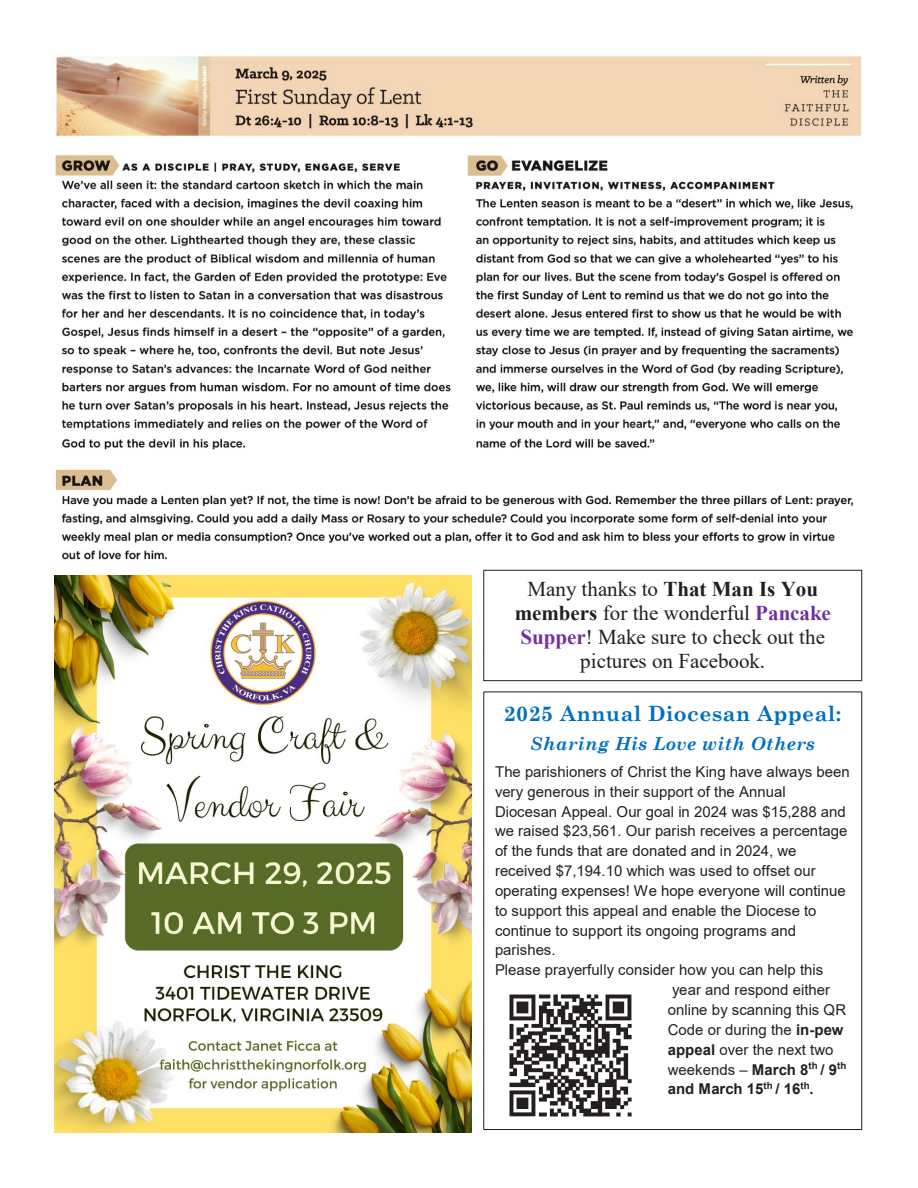
<style>
.page{position:relative;width:918px;height:1188px;background:#fff}
.page>*{position:absolute;margin:0;border:0;box-sizing:border-box;transform-origin:0 0}
.t1{font:21px/24.2px "Times New Roman";color:#231f20;text-align:center}
.t2{font:700 21px "Century Schoolbook";letter-spacing:.015em;color:#0070c0}
.t3{font:italic 700 18px "Century Schoolbook";letter-spacing:.02em;color:#0070c0}
.t4{font:15px "Arial";color:#231f20}
.t5{font:700 15px "Arial";color:#231f20}
.s1{font-weight:700}
.s2{font-weight:700;color:#7030a0}
</style>
<div class="page">
<img style="left:509px;top:994px;width:123px;height:123px">
<img style="left:55px;top:56px;width:807px;height:504px">
<img style="left:54px;top:576px;width:417px;height:556px">
<div style="left:483px;top:570px;width:379px;height:111px;border:1px solid #231f20"></div>
<p class="t1" style="left:515px;top:576px;width:318px">Many thanks to <span class="s1">That Man Is You members</span> for the wonderful <span class="s2">Pancake<br>Supper</span>! Make sure to check out the pictures on Facebook.</p>
<p class="t2" style="left:504px;top:697px;width:339px">2025 Annual Diocesan Appeal:</p>
<p class="t3" style="left:530px;top:730px;width:286px">Sharing His Love with Others</p>
<p class="t4" style="left:495px;top:761px;width:356px">The parishioners of Christ the King have always been</p>
<p class="t4" style="left:495px;top:781px;width:292px">very generous in their support of the Annual</p>
<p class="t4" style="left:495px;top:801px;width:352px">Diocesan Appeal. Our goal in 2024 was $15,288 and</p>
<p class="t4" style="left:495px;top:821px;width:354px">we raised $23,561. Our parish receives a percentage</p>
<p class="t4" style="left:495px;top:841px;width:303px">of the funds that are donated and in 2024, we</p>
<p class="t4" style="left:495px;top:861px;width:322px">received $7,194.10 which was used to offset our</p>
<p class="t4" style="left:495px;top:880px;width:352px">operating expenses! We hope everyone will continue</p>
<p class="t4" style="left:495px;top:900px;width:323px">to support this appeal and enable the Diocese to</p>
<p class="t4" style="left:495px;top:920px;width:303px">continue to support its ongoing programs and</p>
<p class="t4" style="left:495px;top:940px;width:62px">parishes.</p>
<p class="t4" style="left:495px;top:960px;width:330px">Please prayerfully consider how you can help this</p>
<p class="t4" style="left:672px;top:980px;width:160px">year and respond either</p>
<p class="t4" style="left:668px;top:999px;width:180px">online by scanning this QR</p>
<p class="t4" style="left:668px;top:1019px;width:177px">Code or during the <span class="s1">in-pew</span></p>
<p class="t4" style="left:668px;top:1039px;width:167px"><span class="s1">appeal</span> over the next two</p>
<p class="t4" style="left:668px;top:1059px;width:180px">weekends – <span class="s1">March 8</span><sup>th</sup> <span class="s1">/ 9</span><sup>th</sup></p>
<p class="t5" style="left:668px;top:1079px;width:147px">and March 15<sup>th</sup> / 16<sup>th</sup>.</p>
</div>
